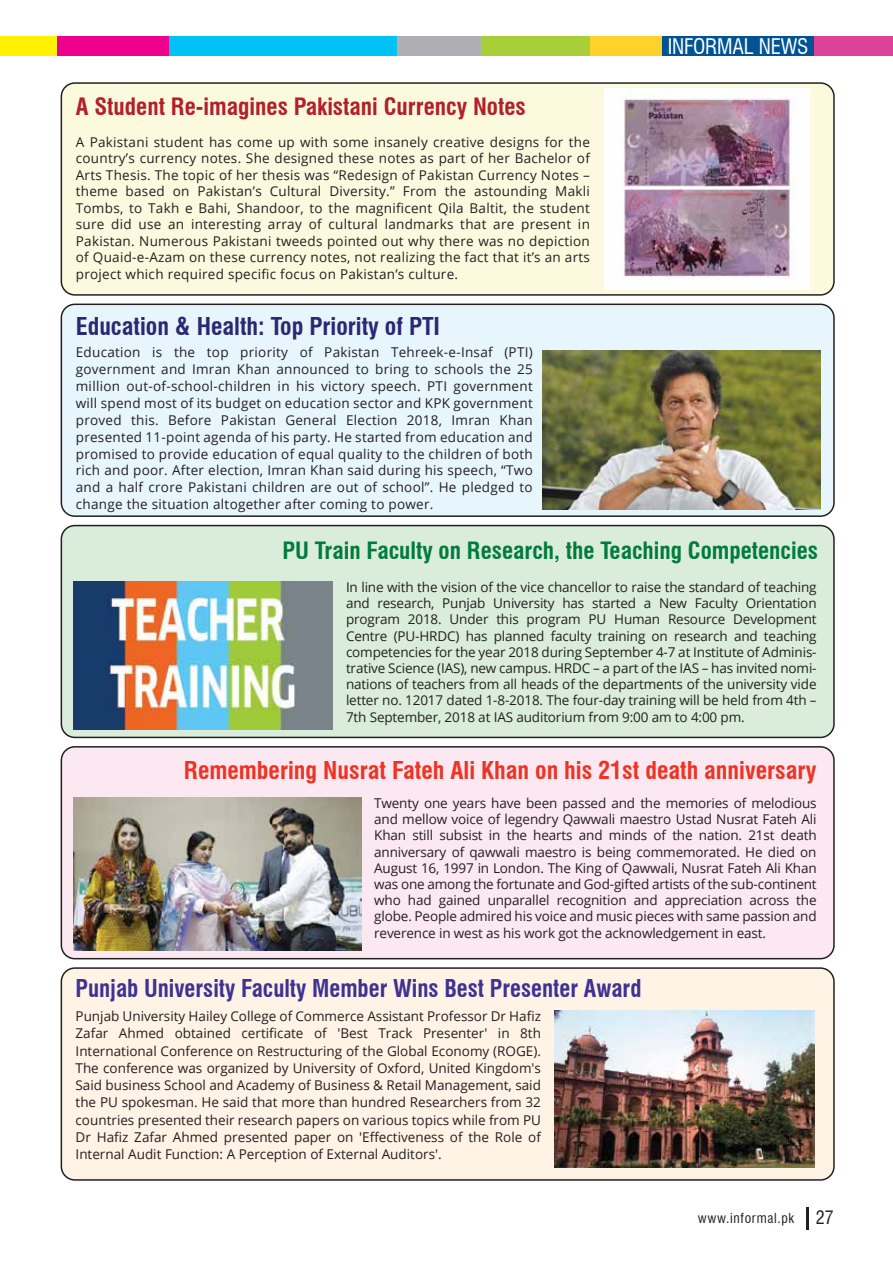
<style>
.page{position:relative;width:893px;height:1263px;background:#fff}
.page>*{position:absolute;margin:0;border:0;box-sizing:border-box;transform-origin:0 0}
.t1{font:700 condensed 24px "Swiss 721 BT";color:#ee3324}
.t2{font:700 condensed 24px "Swiss 721 BT";color:#3e3292;scale:.96 1}
.t3{font:700 condensed 24px "Swiss 721 BT";color:#292973}
.t4{font:700 condensed 23.4px "Swiss 721 BT";color:#b31f2a}
.t5{font:700 condensed 23.25px "Swiss 721 BT";color:#027b3e}
.t6{font:condensed 21px "Swiss 721 BT";letter-spacing:-.01em;color:#fff}
.t7{font:13.5px/16.2px "Open Sans";color:#231f20;text-align:justify}
.t8{font:condensed 13.5px "Swiss 721 BT";letter-spacing:.05em;color:#231f20}
.s1{font-size:18px}
</style>
<div class="page">
<div style="left:61px;top:83px;width:773px;height:212px;background:#fbfadf;border-radius:14px"></div>
<div style="left:61px;top:82px;width:774px;height:214px;border:2px solid #231f20;border-radius:14px"></div>
<div style="left:61px;top:968px;width:773px;height:212px;background:#fff3e6;border-radius:14px"></div>
<div style="left:61px;top:967px;width:774px;height:214px;border:2px solid #231f20;border-radius:14px"></div>
<div style="left:61px;top:747px;width:773px;height:212px;background:#fbe8f1;border-radius:14px"></div>
<div style="left:61px;top:746px;width:774px;height:213px;border:2px solid #231f20;border-radius:14px"></div>
<div style="left:61px;top:526px;width:773px;height:211px;background:#daedda;border-radius:14px"></div>
<div style="left:61px;top:525px;width:774px;height:213px;border:2px solid #231f20;border-radius:14px"></div>
<div style="left:61px;top:304px;width:773px;height:212px;background:#e7f6fd;border-radius:14px"></div>
<div style="left:61px;top:304px;width:774px;height:213px;border:2px solid #231f20;border-radius:14px"></div>
<div style="left:53px;top:36px;width:117px;height:20px;background:#ec008c"></div>
<div style="left:0;top:36px;width:57px;height:20px;background:#fff200"></div>
<div style="left:814px;top:36px;width:79px;height:20px;background:#dd4298"></div>
<div style="left:662px;top:36px;width:152px;height:20px;background:#015493"></div>
<div style="left:590px;top:36px;width:72px;height:20px;background:#ffd12a"></div>
<div style="left:481px;top:36px;width:109px;height:20px;background:#a8cf38"></div>
<div style="left:397px;top:36px;width:84px;height:20px;background:#adafb2"></div>
<div style="left:170px;top:36px;width:227px;height:20px;background:#00c1f3"></div>
<hr style="left:806px;top:1207px;width:2px;height:23px;background:#231f20">
<img style="left:604px;top:89px;width:205px;height:200px">
<img style="left:542px;top:350px;width:279px;height:159px">
<img style="left:73px;top:582px;width:260px;height:148px">
<img style="left:73px;top:798px;width:288px;height:152px">
<img style="left:555px;top:1011px;width:260px;height:156px">
<h2 class="t4" style="left:76px;top:93px;width:452px">A Student Re-imagines Pakistani Currency Notes</h2>
<p class="t7" style="left:76px;top:133px;width:516px">A Pakistani student has come up with some insanely creative designs for the country’s currency notes. She designed these notes as part of her Bachelor of Arts Thesis. The topic of her thesis was “Redesign of Pakistan Currency Notes – theme based on Pakistan’s Cultural Diversity.” From the astounding Makli Tombs, to Takh e Bahi, Shandoor, to the magnificent Qila Baltit, the student sure did use an interesting array of cultural landmarks that are present in Pakistan. Numerous Pakistani tweeds pointed out why there was no depiction of Quaid-e-Azam on these currency notes, not realizing the fact that it’s an arts project which required specific focus on Pakistan’s culture.</p>
<h1 class="t3" style="left:76px;top:312px;width:366px">Education &amp; Health: Top Priority of PTI</h1>
<p class="t7" style="left:76px;top:344px;width:458px;line-height:16.8px">Education is the top priority of Pakistan Tehreek-e-Insaf (PTI) government and Imran Khan announced to bring to schools the 25 million out-of-school-children in his victory speech. PTI government will spend most of its budget on education sector and KPK government proved this. Before Pakistan General Election 2018, Imran Khan presented 11-point agenda of his party. He started from education and promised to provide education of equal quality to the children of both rich and poor. After election, Imran Khan said during his speech, “Two and a half crore Pakistani children are out of school”. He pledged to change the situation altogether after coming to power.</p>
<h3 class="t6" style="left:668px;top:34px;width:142px">INFORMAL NEWS</h3>
<h3 class="t5" style="left:282px;top:536px;width:537px">PU Train Faculty on Research, the Teaching Competencies</h3>
<p class="t7" style="left:346px;top:579px;width:472px">In line with the vision of the vice chancellor to raise the standard of teaching and research, Punjab University has started a New Faculty Orientation program 2018. Under this program PU Human Resource Development Centre (PU-HRDC) has planned faculty training on research and teaching competencies for the year 2018 during September 4-7 at Institute of Adminis&shy;trative Science (IAS), new campus. HRDC – a part of the IAS – has invited nomi&shy;nations of teachers from all heads of the departments of the university vide letter no. 12017 dated 1-8-2018. The four-day training will be held from 4th – 7th September, 2018 at IAS auditorium from 9:00 am to 4:00 pm.</p>
<h1 class="t1" style="left:184px;top:756px;width:634px">Remembering Nusrat Fateh Ali Khan on his 21st death anniversary</h1>
<p class="t7" style="left:374px;top:795px;width:444px">Twenty one years have been passed and the memories of melodious and mellow voice of legendry Qawwali maestro Ustad Nusrat Fateh Ali Khan still subsist in the hearts and minds of the nation. 21st death anniversary of qawwali maestro is being commemorated. He died on August 16, 1997 in London. The King of Qawwali, Nusrat Fateh Ali Khan was one among the fortunate and God-gifted artists of the sub-continent who had gained unparallel recognition and appreciation across the globe. People admired his voice and music pieces with same passion and reverence in west as his work got the acknowledgement in east.</p>
<h1 class="t2" style="left:76px;top:974px;width:591px">Punjab University Faculty Member Wins Best Presenter Award</h1>
<p class="t7" style="left:76px;top:1007px;width:467px;line-height:17.2px">Punjab University Hailey College of Commerce Assistant Professor Dr Hafiz Zafar Ahmed obtained certificate of 'Best Track Presenter' in 8th International Conference on Restructuring of the Global Economy (ROGE).<br>The conference was organized by University of Oxford, United Kingdom's Said business School and Academy of Business &amp; Retail Management, said the PU spokesman. He said that more than hundred Researchers from 32 countries presented their research papers on various topics while from PU Dr Hafiz Zafar Ahmed presented paper on 'Effectiveness of the Role of Internal Audit Function: A Perception of External Auditors'.</p>
<p class="t8" style="left:698px;top:1210px;width:137px">www.informal.pk <span class="s1">27</span></p>
</div>
